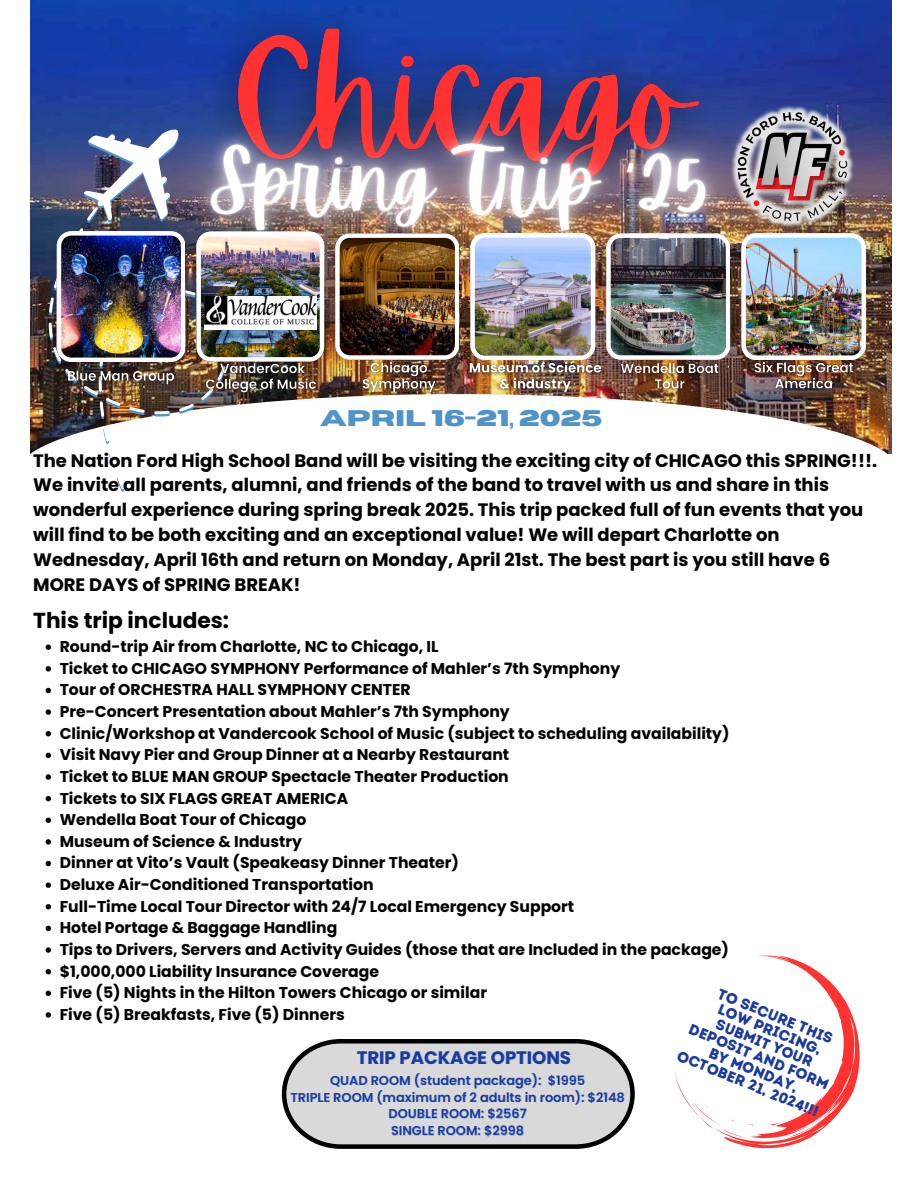
<style>
.page{position:relative;width:918px;height:1188px;background:#fff}
.page>*{position:absolute;margin:0;border:0;box-sizing:border-box;transform-origin:0 0}
.t1{font:700 22.5px "Horizon";color:#5093c8}
.t2{font:700 21.75px "Poppins";color:#000}
.t3{font:700 18px/24.9px "Poppins";color:#000}
.t4{font:700 18px "Poppins";color:#1a3a9f}
.t5{font:700 15.6px "Poppins";color:#000}
.t6{font:15px/14.5px "Intro Rust Base";color:#1a3a9f;text-align:center}
.t7{font:600 12.9px "Poppins";color:#1a3a9f}
.s1{color:rgb(80 147 200/.4)}
</style>
<div class="page">
<img style="left:31px;top:0;width:861px;height:454px">
<div style="left:17px;top:394px;width:884px;height:158px;background:#fff;border-radius:50%"></div>
<img style="left:30px;top:179px;width:237px;height:313px">
<img style="left:57px;top:107px;width:267px;height:255px">
<img style="left:741px;top:266px;width:125px;height:94px">
<img style="left:174px;top:0;width:591px;height:49px">
<img style="left:125px;top:49px;width:666px;height:266px">
<img style="left:650px;top:71px;width:242px;height:195px">
<img style="left:606px;top:233px;width:124px;height:126px">
<img style="left:335px;top:233px;width:124px;height:126px">
<img style="left:470px;top:233px;width:125px;height:122px">
<img style="left:204px;top:297px;width:113px;height:32px">
<svg style="left:46px;top:645px;width:5px;height:5px"></svg>
<svg style="left:46px;top:666px;width:5px;height:6px"></svg>
<svg style="left:46px;top:688px;width:5px;height:5px"></svg>
<svg style="left:46px;top:709px;width:5px;height:6px"></svg>
<svg style="left:46px;top:731px;width:5px;height:5px"></svg>
<svg style="left:46px;top:753px;width:5px;height:5px"></svg>
<svg style="left:46px;top:774px;width:5px;height:6px"></svg>
<svg style="left:46px;top:796px;width:5px;height:5px"></svg>
<svg style="left:46px;top:818px;width:5px;height:5px"></svg>
<svg style="left:46px;top:839px;width:5px;height:6px"></svg>
<svg style="left:46px;top:861px;width:5px;height:5px"></svg>
<svg style="left:46px;top:882px;width:5px;height:6px"></svg>
<svg style="left:46px;top:904px;width:5px;height:6px"></svg>
<svg style="left:46px;top:926px;width:5px;height:5px"></svg>
<svg style="left:46px;top:947px;width:5px;height:6px"></svg>
<svg style="left:46px;top:969px;width:5px;height:5px"></svg>
<svg style="left:46px;top:991px;width:5px;height:5px"></svg>
<svg style="left:46px;top:1012px;width:5px;height:6px"></svg>
<svg style="left:282px;top:1039px;width:353px;height:110px"></svg>
<svg style="left:674px;top:955px;width:186px;height:193px"></svg>
<img style="left:60px;top:364px;width:122px;height:29px">
<img style="left:198px;top:356px;width:125px;height:45px">
<img style="left:355px;top:355px;width:89px;height:42px">
<img style="left:613px;top:356px;width:115px;height:42px">
<img style="left:462px;top:355px;width:147px;height:44px">
<img style="left:747px;top:355px;width:114px;height:43px">
<p class="t1" style="left:320px;top:408px;width:284px">April 16-21, 2025</p>
<p class="t3" style="left:33px;top:448px;width:846px">The Nation Ford High School Band will be visiting the exciting city of CHICAGO this SPRING!!!.<br>We invite all parents, alumni, and friends of the band to travel with us and share in this wonderful experience during spring break 2025. This trip packed full of fun events that you will find to be both exciting and an exceptional value! We will depart Charlotte on Wednesday, April 16th and return on Monday, April 21st. The best part is you still have 6<br>MORE DAYS of SPRING BREAK!</p>
<p class="t2" style="left:33px;top:605px;width:197px">This trip includes:</p>
<p class="t5" style="left:60px;top:636px;width:380px">Round-trip Air from Charlotte, NC to Chicago, IL</p>
<h4 class="t5" style="left:60px;top:657px;width:562px">Ticket to CHICAGO SYMPHONY Performance of Mahler’s 7th Symphony</h4>
<h5 class="t5" style="left:60px;top:679px;width:353px">Tour of ORCHESTRA HALL SYMPHONY CENTER</h5>
<h4 class="t5" style="left:60px;top:701px;width:452px">Pre-Concert Presentation about Mahler’s 7th Symphony</h4>
<p class="t5" style="left:60px;top:722px;width:671px">Clinic/Workshop at Vandercook School of Music (subject to scheduling availability)</p>
<p class="t5" style="left:60px;top:744px;width:451px">Visit Navy Pier and Group Dinner at a Nearby Restaurant</p>
<p class="t5" style="left:60px;top:766px;width:451px">Ticket to BLUE MAN GROUP Spectacle Theater Production</p>
<p class="t5" style="left:60px;top:787px;width:290px">Tickets to SIX FLAGS GREAT AMERICA</p>
<p class="t5" style="left:60px;top:809px;width:248px">Wendella Boat Tour of Chicago</p>
<p class="t5" style="left:60px;top:830px;width:244px">Museum of Science &amp; Industry</p>
<p class="t5" style="left:60px;top:852px;width:401px">Dinner at Vito’s Vault (Speakeasy Dinner Theater)</p>
<p class="t5" style="left:60px;top:874px;width:315px">Deluxe Air-Conditioned Transportation</p>
<p class="t5" style="left:60px;top:895px;width:516px">Full-Time Local Tour Director with 24/7 Local Emergency Support</p>
<p class="t5" style="left:60px;top:917px;width:279px">Hotel Portage &amp; Baggage Handling</p>
<p class="t5" style="left:60px;top:939px;width:671px">Tips to Drivers, Servers and Activity Guides (those that are Included in the package)</p>
<p class="t5" style="left:60px;top:960px;width:321px">$1,000,000 Liability Insurance Coverage</p>
<p class="t5" style="left:60px;top:982px;width:429px">Five (5) Nights in the Hilton Towers Chicago or similar</p>
<p class="t5" style="left:60px;top:1003px;width:287px">Five (5) Breakfasts, Five (5) Dinners</p>
<p class="t6" style="left:708px;top:981px;width:153px;rotate:22deg">To secure this low pricing, submit your deposit and form by Monday,<br>October 21, 2024!!!</p>
<h3 class="t4" style="left:357px;top:1045px;width:216px">TRIP PACKAGE OPTIONS</h3>
<p class="t7" style="left:330px;top:1071px;width:257px">QUAD ROOM (student package): <span class="s1">$1995</span></p>
<p class="t7" style="left:290px;top:1088px;width:336px">TRIPLE ROOM (maximum of 2 adults in room): $2148</p>
<p class="t7" style="left:389px;top:1105px;width:140px">DOUBLE ROOM: $2567</p>
<p class="t7" style="left:391px;top:1121px;width:135px">SINGLE ROOM: $2998</p>
</div>
